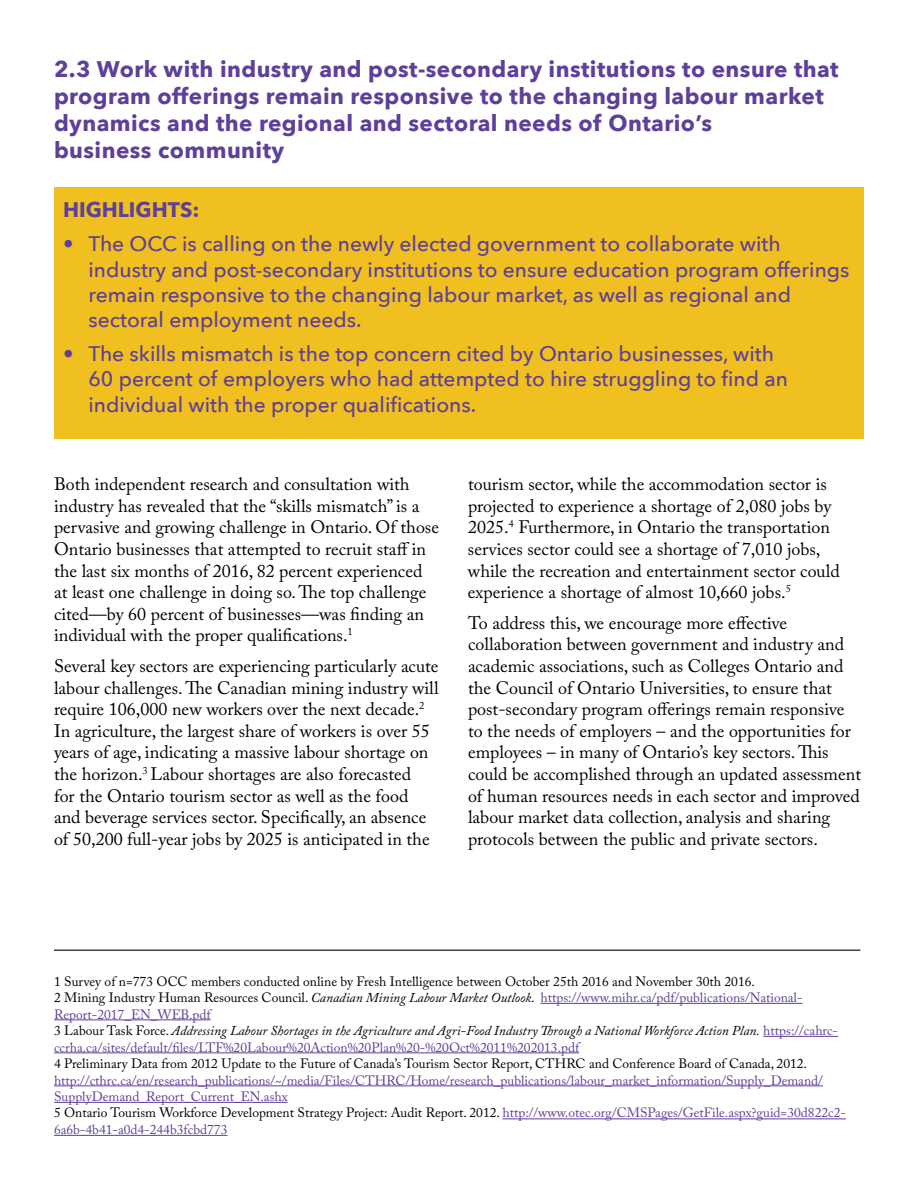
<style>
.page{position:relative;width:918px;height:1188px;background:#fff}
.page>*{position:absolute;margin:0;border:0;box-sizing:border-box;transform-origin:0 0}
.t1{font:700 22.5px/27px "Avenir Next";letter-spacing:.02em;color:#5e3f99}
.t2{font:500 21px/25.2px "Avenir Next";color:#5e3f99}
.t3{font:700 21px "Avenir Next";color:#5e3f99}
.t4{font:18px/21.6px "Adobe Caslon Pro";color:#000}
.t5{font:13.5px/16.5px "Adobe Caslon Pro";color:#5e3f99}
.t6{font:13.5px "Adobe Caslon Pro";color:#000}
.s1{color:#000}
.s2{font-style:italic;color:#000}
</style>
<div class="page">
<div style="left:54px;top:187px;width:810px;height:252px;background:#f0bf20"></div>
<hr style="left:541px;top:1003px;width:262px;height:1px;background:#5e3f99">
<hr style="left:54px;top:1020px;width:157px;height:1px;background:#5e3f99">
<hr style="left:763px;top:1036px;width:75px;height:1px;background:#5e3f99">
<hr style="left:54px;top:1053px;width:525px;height:1px;background:#5e3f99">
<hr style="left:54px;top:1086px;width:769px;height:1px;background:#5e3f99">
<hr style="left:54px;top:1102px;width:234px;height:1px;background:#5e3f99">
<hr style="left:502px;top:1119px;width:344px;height:1px;background:#5e3f99">
<hr style="left:54px;top:1135px;width:173px;height:1px;background:#5e3f99">
<hr style="left:54px;top:950px;width:806px;height:1px;background:#414042">
<p class="t1" style="left:54px;top:55px;width:786px">2.3 Work with industry and post-secondary institutions to ensure that program offerings remain responsive to the changing labour market dynamics and the regional and sectoral needs of Ontario’s<br>business community</p>
<p class="t3" style="left:63px;top:192px;width:138px">HIGHLIGHTS:</p>
<p class="t2" style="left:88px;top:231px;width:763px;text-indent:-25px">• The OCC is calling on the newly elected government to collaborate with industry and post-secondary institutions to ensure education program offerings remain responsive to the changing labour market, as well as regional and sectoral employment needs.</p>
<p class="t2" style="left:88px;top:341px;width:701px;text-indent:-25px">• The skills mismatch is the top concern cited by Ontario businesses, with<br>60 percent of employers who had attempted to hire struggling to find an individual with the proper qualifications.</p>
<p class="t4" style="left:54px;top:473px;width:387px">Both independent research and consultation with industry has revealed that the “skills mismatch” is a pervasive and growing challenge in Ontario. Of those Ontario businesses that attempted to recruit staff in the last six months of 2016, 82 percent experienced at least one challenge in doing so. The top challenge cited—by 60 percent of businesses—was finding an individual with the proper qualifications.<sup>1</sup></p>
<p class="t4" style="left:54px;top:655px;width:386px">Several key sectors are experiencing particularly acute labour challenges. The Canadian mining industry will require 106,000 new workers over the next decade.<sup>2<br></sup>In agriculture, the largest share of workers is over 55 years of age, indicating a massive labour shortage on the horizon.<sup>3</sup> Labour shortages are also forecasted<br>for the Ontario tourism sector as well as the food and beverage services sector. Specifically, an absence of 50,200 full-year jobs by 2025 is anticipated in the</p>
<p class="t4" style="left:468px;top:473px;width:373px">tourism sector, while the accommodation sector is projected to experience a shortage of 2,080 jobs by 2025.<sup>4</sup> Furthermore, in Ontario the transportation services sector could see a shortage of 7,010 jobs, while the recreation and entertainment sector could experience a shortage of almost 10,660 jobs.<sup>5</sup></p>
<p class="t4" style="left:468px;top:612px;width:395px">To address this, we encourage more effective collaboration between government and industry and academic associations, such as Colleges Ontario and the Council of Ontario Universities, to ensure that post-secondary program offerings remain responsive to the needs of employers – and the opportunities for employees – in many of Ontario’s key sectors. This could be accomplished through an updated assessment of human resources needs in each sector and improved labour market data collection, analysis and sharing protocols between the public and private sectors.</p>
<p class="t5" style="left:54px;top:973px;width:786px"><span class="s1">1 Survey of n=773 OCC members conducted online by Fresh Intelligence between October 25th 2016 and November 30th 2016.<br>2 Mining Industry Human Resources Council.</span> <span class="s2">Canadian Mining Labour Market Outlook</span><span class="s1">.</span> https://www.mihr.ca/pdf/publications/National-Report-2017_EN_WEB.pdf<br><span class="s1">3 Labour Task Force.</span> <span class="s2">Addressing Labour Shortages in the Agriculture and Agri-Food Industry Through a National Workforce Action Plan.</span> https://cahrc&shy;ccrha.ca/sites/default/files/LTF%20Labour%20Action%20Plan%20-%20Oct%2011%202013.pdf</p>
<p class="t6" style="left:54px;top:1055px;width:755px">4 Preliminary Data from 2012 Update to the Future of Canada’s Tourism Sector Report, CTHRC and Conference Board of Canada, 2012.</p>
<p class="t5" style="left:54px;top:1072px;width:793px">http://cthrc.ca/en/research_publications/~/media/Files/CTHRC/Home/research_publications/labour_market_information/Supply_Demand/ SupplyDemand_Report_Current_EN.ashx<br><span class="s1">5 Ontario Tourism Workforce Development Strategy Project: Audit Report. 2012.</span> http://www.otec.org/CMSPages/GetFile.aspx?guid=30d822c2- 6a6b-4b41-a0d4-244b3fcbd773</p>
</div>
